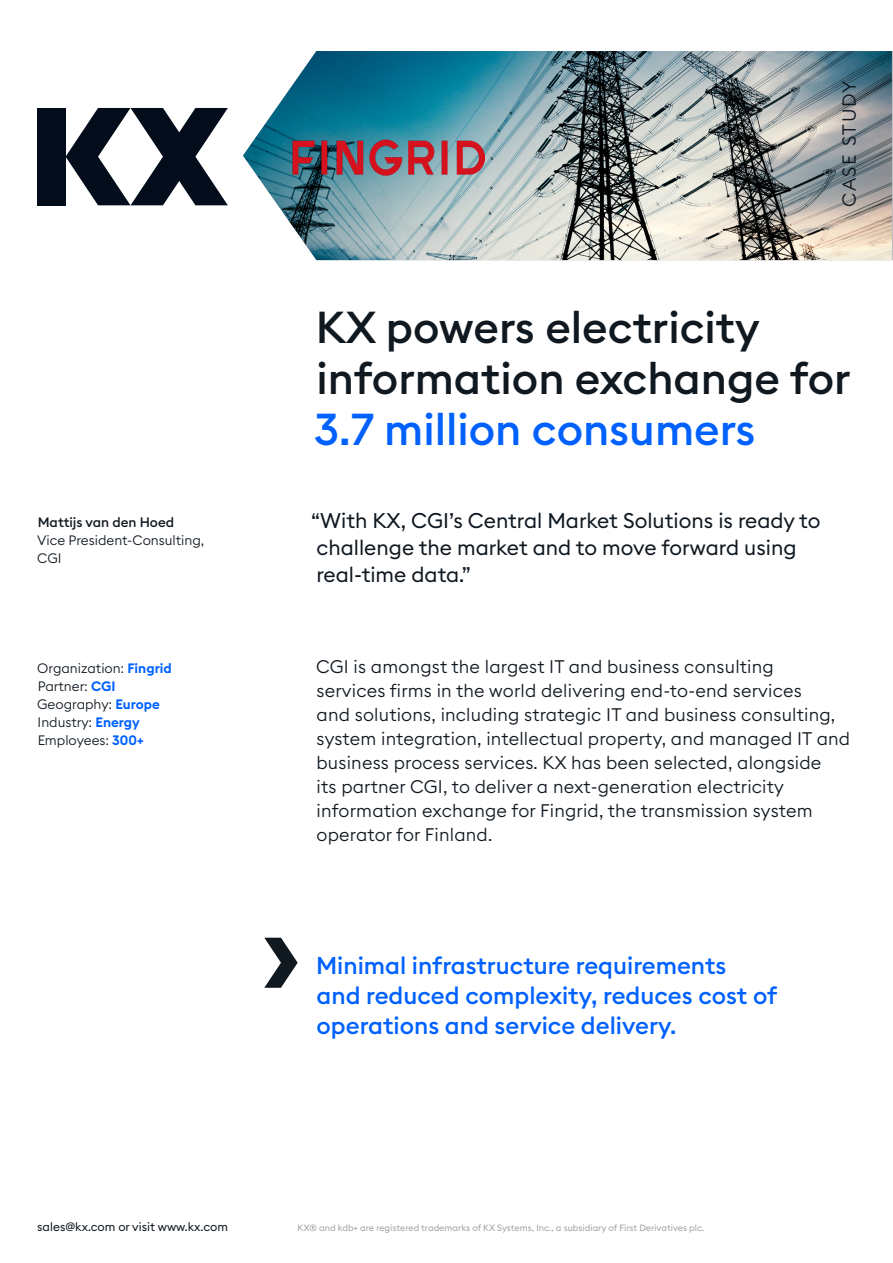
<style>
.page{position:relative;width:893px;height:1263px;background:#fff}
.page>*{position:absolute;margin:0;border:0;box-sizing:border-box;transform-origin:0 0}
.Sub_header{font:500 44.1px/51px "Euclid Square";color:#101820}
.quote{font:500 24px/30px "Euclid Square";color:#0061ff}
.quote-2{font:21px/27px "Euclid Square";color:#101820}
.t1{font:300 18.6px "Euclid Square";letter-spacing:.08em;color:#101820}
.body_12pt{font:300 18px/24px "Euclid Square";letter-spacing:.01em;color:#101820}
.margin_text{font:300 13.5px/18px "Euclid Square";color:#101820}
.margin_text-2{font:500 13.5px "Euclid Square";color:#101820}
.t2{font:12px "Euclid Square";color:#101820}
.t3{font:9px "Euclid Square";color:#9fa3a6}
.s1{font-weight:600;color:#0061ff}
.s2{color:#0061ff}
</style>
<div class="page">
<img style="left:243px;top:51px;width:649px;height:209px">
<div style="left:37px;top:108px;width:29px;height:97px;background:#030c1a"></div>
<svg style="left:66px;top:108px;width:162px;height:97px"></svg>
<svg style="left:264px;top:938px;width:34px;height:50px"></svg>
<img style="left:292px;top:140px;width:193px;height:35px">
<p class="t1" style="left:837px;top:207px;width:128px;rotate:-90deg">CASE STUDY</p>
<p class="margin_text-2" style="left:38px;top:513px;width:138px">Mattijs van den Hoed</p>
<p class="margin_text" style="left:37px;top:531px;width:169px">Vice President-Consulting,<br>CGI</p>
<p class="margin_text" style="left:37px;top:659px;width:136px">Organization: <span class="s1">Fingrid</span></p>
<p class="margin_text" style="left:38px;top:677px;width:80px">Partner: <span class="s1">CGI</span></p>
<p class="margin_text" style="left:37px;top:695px;width:124px">Geography: <span class="s1">Europe</span></p>
<p class="margin_text" style="left:38px;top:713px;width:104px">Industry: <span class="s1">Energy</span></p>
<p class="margin_text" style="left:38px;top:731px;width:107px">Employees: <span class="s1">300+</span></p>
<p class="Sub_header" style="left:314px;top:302px;width:538px">KX powers electricity information exchange for<br><span class="s2">3.7 million consumers</span></p>
<p class="quote-2" style="left:311px;top:507px;width:511px">“With KX, CGI’s Central Market Solutions is ready to challenge the market and to move forward using real-time data.”</p>
<p class="body_12pt" style="left:316px;top:655px;width:535px">CGI is amongst the largest IT and business consulting<br>services firms in the world delivering end-to-end services<br>and solutions, including strategic IT and business consulting, system integration, intellectual property, and managed IT and business process services. KX has been selected, alongside<br>its partner CGI, to deliver a next-generation electricity information exchange for Fingrid, the transmission system operator for Finland.</p>
<p class="quote" style="left:316px;top:951px;width:463px">Minimal infrastructure requirements<br>and reduced complexity, reduces cost of operations and service delivery.</p>
<p class="t2" style="left:37px;top:1219px;width:192px">sales@kx.com or visit www.kx.com</p>
<p class="t3" style="left:298px;top:1222px;width:408px">KX® and kdb+ are registered trademarks of KX Systems, Inc., a subsidiary of First Derivatives plc.</p>
</div>
